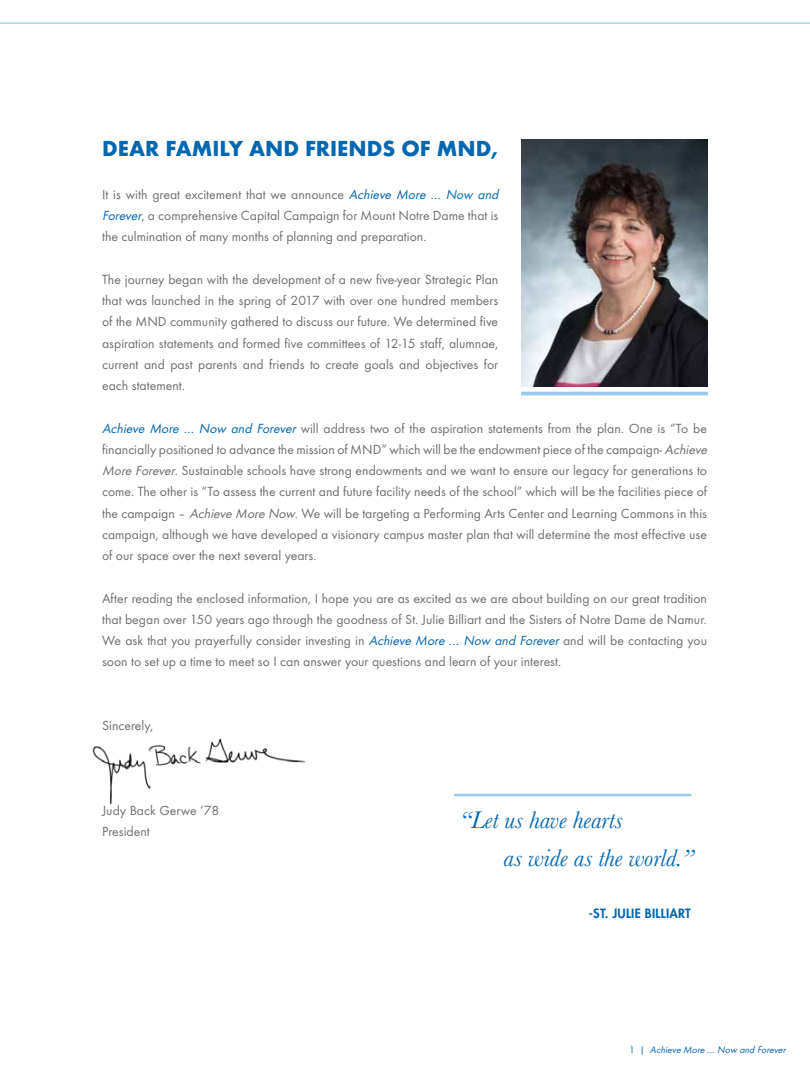
<style>
.page{position:relative;width:810px;height:1080px;background:#fff}
.page>*{position:absolute;margin:0;border:0;box-sizing:border-box;transform-origin:0 0}
.t1{font:italic 25px/37.5px "Baskerville";color:#0067b1}
.t2{font:700 20px "Futura";color:#0067b1}
.t3{font:13.75px/21.2px "Futura TOT";color:#6d6e71}
.t4{font:800 12.5px "Futura";letter-spacing:.02em;color:#0067b1}
.t5{font:italic 10px "Futura TOT";color:#0067b1}
.s1{font-style:italic;color:#0067b1}
.s2{font-style:italic}
.s3{font-style:normal}
</style>
<div class="page">
<img style="left:92px;top:738px;width:214px;height:67px">
<hr style="left:0;top:22px;width:810px;height:2px;background:#97caeb">
<img style="left:521px;top:140px;width:187px;height:247px">
<hr style="left:521px;top:392px;width:187px;height:3px;background:#97caeb">
<hr style="left:454px;top:794px;width:238px;height:2px;background:#97caeb">
<h2 class="t2" style="left:102px;top:134px;width:398px">DEAR FAMILY AND FRIENDS OF MND,</h2>
<p class="t3" style="left:102px;top:184px;width:401px">It is with great excitement that we announce <span class="s1">Achieve More … Now and<br>Forever</span>, a comprehensive Capital Campaign for Mount Notre Dame that is the culmination of many months of planning and preparation.</p>
<p class="t3" style="left:102px;top:269px;width:398px;text-align:justify">The journey began with the development of a new five-year Strategic Plan that was launched in the spring of 2017 with over one hundred members of the MND community gathered to discuss our future. We determined five aspiration statements and formed five committees of 12-15 staff, alumnae, current and past parents and friends to create goals and objectives for each statement.</p>
<p class="t3" style="left:102px;top:417px;width:610px"><span class="s1">Achieve More … Now and Forever</span> will address two of the aspiration statements from the plan. One is “To be financially positioned to advance the mission of MND” which will be the endowment piece of the campaign- <span class="s2">Achieve More Forever</span>. Sustainable schools have strong endowments and we want to ensure our legacy for generations to come. The other is “To assess the current and future facility needs of the school” which will be the facilities piece of the campaign – <span class="s2">Achieve More Now</span>. We will be targeting a Performing Arts Center and Learning Commons in this campaign, although we have developed a visionary campus master plan that will determine the most effective use of our space over the next several years.</p>
<p class="t3" style="left:102px;top:587px;width:607px;text-align:justify">After reading the enclosed information, I hope you are as excited as we are about building on our great tradition that began over 150 years ago through the goodness of St. Julie Billiart and the Sisters of Notre Dame de Namur.<br>We ask that you prayerfully consider investing in <span class="s1">Achieve More … Now and Forever</span> and will be contacting you soon to set up a time to meet so I can answer your questions and learn of your interest.</p>
<p class="t3" style="left:102px;top:715px;width:53px">Sincerely,</p>
<p class="t3" style="left:102px;top:800px;width:119px">Judy Back Gerwe ‘78<br>President</p>
<h1 class="t1" style="left:504px;top:802px;width:192px;text-indent:-44px">“Let us have hearts<br>as wide as the world.”</h1>
<p class="t4" style="left:589px;top:905px;width:103px">-ST. JULIE BILLIART</p>
<p class="t5" style="left:629px;top:1044px;width:160px"><span class="s3">1 |</span> Achieve More … Now and Forever</p>
</div>
